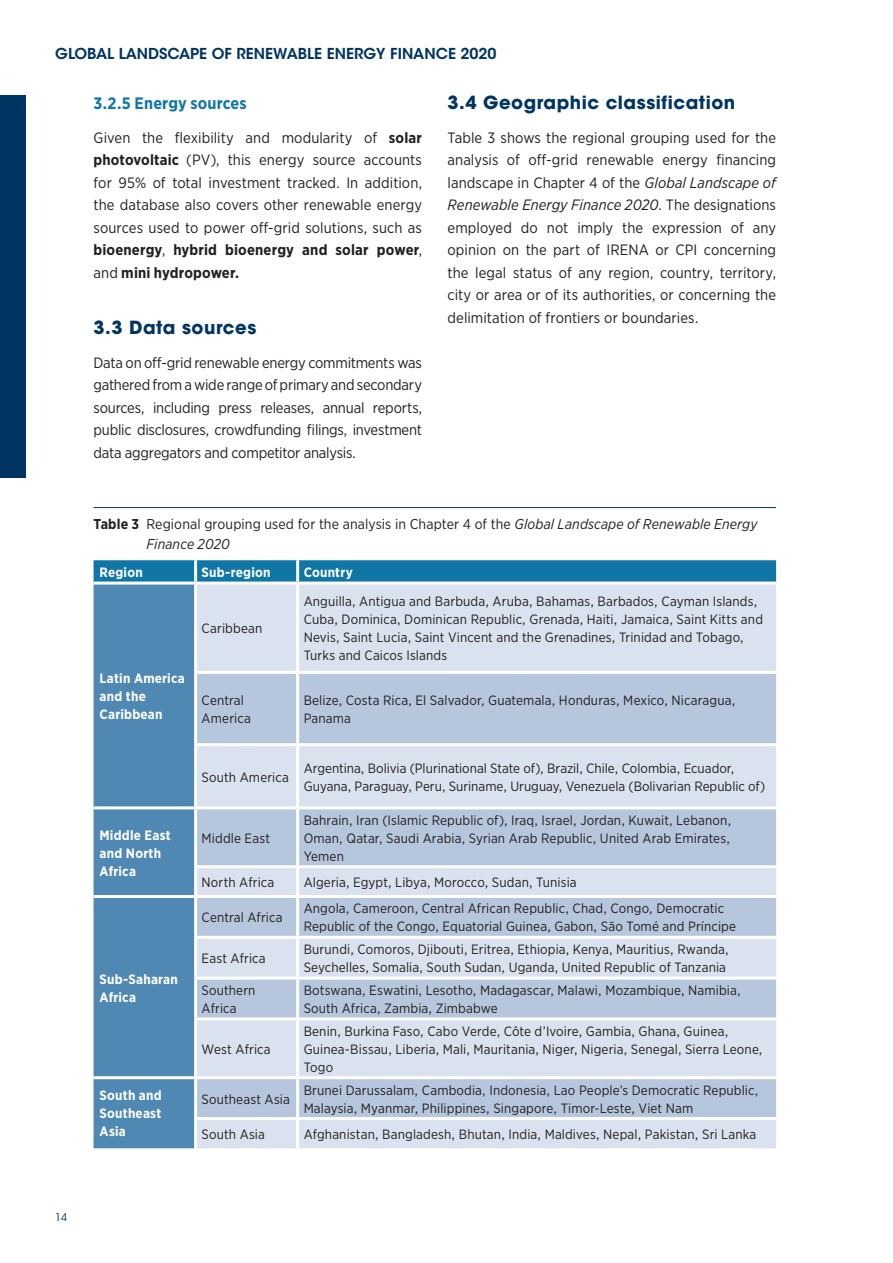
<style>
.page{position:relative;width:893px;height:1263px;background:#fff}
.page>*{position:absolute;margin:0;border:0;box-sizing:border-box;transform-origin:0 0}
._2_SubHeadline{font:700 18px "ITC Avant Garde Std";letter-spacing:.03em;color:#003562}
._3_SubHeadline{font:700 16.5px "Gotham Narrow";letter-spacing:.005em;color:#0f76a6}
._01_Body{font:15px/22.5px "Gotham Narrow";color:#231f20;text-align:justify}
.t1{font:600 15px "ITC Avant Garde Std";color:#003562}
.Figures_Tables{font:14.25px/20.2px "Gotham Narrow";letter-spacing:.005em;color:#231f20}
.Tables_Text{font:13.5px/18px "Gotham Narrow";letter-spacing:.01em;color:#231f20}
.Tables_Text-2{font:700 13.5px/18px "Gotham Narrow";letter-spacing:.015em;color:#fff}
.t2{font:10.5px "ITC Avant Garde Std";color:#003562}
.s1{font-weight:700}
.s2{font-style:italic}
</style>
<div class="page">
<div style="left:0;top:96px;width:26px;height:382px;background:#003562"></div>
<div style="left:94px;top:560px;width:682px;height:21px;background:#0f76a6"></div>
<div style="left:94px;top:584px;width:100px;height:564px;background:#4e88b3"></div>
<div style="left:197px;top:584px;width:579px;height:564px;background:#d9e2ee"></div>
<svg style="left:197px;top:674px;width:579px;height:443px;fill:#b6c7dd"></svg>
<hr style="left:194px;top:560px;width:3px;height:21px;background:#fff">
<hr style="left:296px;top:560px;width:3px;height:21px;background:#fff">
<hr style="left:296px;top:584px;width:3px;height:87px;background:#fff">
<hr style="left:194px;top:671px;width:104px;height:3px;background:#fff">
<hr style="left:298px;top:671px;width:478px;height:3px;background:#fff">
<hr style="left:296px;top:674px;width:3px;height:69px;background:#fff">
<hr style="left:194px;top:743px;width:104px;height:3px;background:#fff">
<hr style="left:298px;top:743px;width:478px;height:3px;background:#fff">
<hr style="left:296px;top:746px;width:3px;height:60px;background:#fff">
<hr style="left:94px;top:806px;width:102px;height:3px;background:#fff">
<hr style="left:196px;top:806px;width:102px;height:3px;background:#fff">
<hr style="left:298px;top:806px;width:478px;height:3px;background:#fff">
<hr style="left:296px;top:809px;width:3px;height:56px;background:#fff">
<hr style="left:194px;top:865px;width:104px;height:3px;background:#fff">
<hr style="left:298px;top:865px;width:478px;height:3px;background:#fff">
<hr style="left:296px;top:868px;width:3px;height:27px;background:#fff">
<hr style="left:94px;top:895px;width:102px;height:3px;background:#fff">
<hr style="left:196px;top:895px;width:102px;height:3px;background:#fff">
<hr style="left:298px;top:895px;width:478px;height:3px;background:#fff">
<hr style="left:296px;top:898px;width:3px;height:38px;background:#fff">
<hr style="left:194px;top:936px;width:104px;height:3px;background:#fff">
<hr style="left:298px;top:936px;width:478px;height:3px;background:#fff">
<hr style="left:296px;top:939px;width:3px;height:37px;background:#fff">
<hr style="left:194px;top:976px;width:104px;height:3px;background:#fff">
<hr style="left:298px;top:976px;width:478px;height:3px;background:#fff">
<hr style="left:296px;top:979px;width:3px;height:38px;background:#fff">
<hr style="left:194px;top:1017px;width:104px;height:3px;background:#fff">
<hr style="left:298px;top:1017px;width:478px;height:3px;background:#fff">
<hr style="left:296px;top:1020px;width:3px;height:56px;background:#fff">
<hr style="left:94px;top:1076px;width:102px;height:3px;background:#fff">
<hr style="left:196px;top:1076px;width:102px;height:3px;background:#fff">
<hr style="left:298px;top:1076px;width:478px;height:3px;background:#fff">
<hr style="left:296px;top:1079px;width:3px;height:38px;background:#fff">
<hr style="left:194px;top:1117px;width:104px;height:3px;background:#fff">
<hr style="left:298px;top:1117px;width:478px;height:3px;background:#fff">
<hr style="left:296px;top:1120px;width:3px;height:28px;background:#fff">
<hr style="left:94px;top:507px;width:682px;height:1px;background:#003562">
<p class="t1" style="left:55px;top:44px;width:443px">GLOBAL LANDSCAPE OF RENEWABLE ENERGY FINANCE 2020</p>
<p class="_3_SubHeadline" style="left:94px;top:92px;width:155px">3.2.5 Energy sources</p>
<p class="_01_Body" style="left:94px;top:126px;width:330px">Given the flexibility and modularity of <span class="s1">solar photovoltaic</span> (PV), this energy source accounts for 95% of total investment tracked. In addition, the database also covers other renewable energy sources used to power off-grid solutions, such as <span class="s1">bioenergy</span>, <span class="s1">hybrid bioenergy and solar power</span>, and <span class="s1">mini hydropower.</span></p>
<p class="_2_SubHeadline" style="left:448px;top:91px;width:289px">3.4 Geographic classification</p>
<p class="_01_Body" style="left:448px;top:126px;width:330px">Table 3 shows the regional grouping used for the analysis of off-grid renewable energy financing landscape in Chapter 4 of the <span class="s2">Global Landscape of Renewable Energy Finance 2020</span>. The designations employed do not imply the expression of any opinion on the part of IRENA or CPI concerning the legal status of any region, country, territory, city or area or of its authorities, or concerning the delimitation of frontiers or boundaries.</p>
<p class="_2_SubHeadline" style="left:94px;top:316px;width:164px">3.3 Data sources</p>
<p class="_01_Body" style="left:94px;top:351px;width:330px">Data on off-grid renewable energy commitments was gathered from a wide range of primary and secondary sources, including press releases, annual reports, public disclosures, crowdfunding filings, investment data aggregators and competitor analysis.</p>
<p class="Figures_Tables" style="left:146px;top:513px;width:613px;text-indent:-53px"><span class="s1">Table 3</span> Regional grouping used for the analysis in Chapter 4 of the <span class="s2">Global Landscape of Renewable Energy<br>Finance 2020</span></p>
<p class="Tables_Text-2" style="left:100px;top:563px;width:45px">Region</p>
<p class="Tables_Text-2" style="left:202px;top:563px;width:70px">Sub-region</p>
<p class="Tables_Text-2" style="left:304px;top:563px;width:51px">Country</p>
<p class="Tables_Text-2" style="left:100px;top:669px;width:87px">Latin America and the<br>Caribbean</p>
<p class="Tables_Text" style="left:202px;top:619px;width:62px">Caribbean</p>
<p class="Tables_Text" style="left:304px;top:592px;width:461px">Anguilla, Antigua and Barbuda, Aruba, Bahamas, Barbados, Cayman Islands, Cuba, Dominica, Dominican Republic, Grenada, Haiti, Jamaica, Saint Kitts and Nevis, Saint Lucia, Saint Vincent and the Grenadines, Trinidad and Tobago, Turks and Caicos Islands</p>
<p class="Tables_Text" style="left:202px;top:691px;width:51px">Central<br>America</p>
<p class="Tables_Text" style="left:304px;top:691px;width:433px">Belize, Costa Rica, El Salvador, Guatemala, Honduras, Mexico, Nicaragua,<br>Panama</p>
<p class="Tables_Text" style="left:202px;top:768px;width:89px">South America</p>
<p class="Tables_Text" style="left:304px;top:759px;width:463px">Argentina, Bolivia (Plurinational State of), Brazil, Chile, Colombia, Ecuador,<br>Guyana, Paraguay, Peru, Suriname, Uruguay, Venezuela (Bolivarian Republic of)</p>
<p class="Tables_Text" style="left:304px;top:811px;width:429px;text-align:justify">Bahrain, Iran (Islamic Republic of), Iraq, Israel, Jordan, Kuwait, Lebanon, Oman, Qatar, Saudi Arabia, Syrian Arab Republic, United Arab Emirates, Yemen</p>
<p class="Tables_Text-2" style="left:100px;top:826px;width:73px">Middle East and North<br>Africa</p>
<p class="Tables_Text" style="left:202px;top:829px;width:70px">Middle East</p>
<p class="Tables_Text" style="left:202px;top:873px;width:74px">North Africa</p>
<p class="Tables_Text" style="left:304px;top:873px;width:274px">Algeria, Egypt, Libya, Morocco, Sudan, Tunisia</p>
<p class="Tables_Text-2" style="left:100px;top:970px;width:80px">Sub-Saharan<br>Africa</p>
<p class="Tables_Text" style="left:202px;top:908px;width:83px">Central Africa</p>
<p class="Tables_Text" style="left:304px;top:899px;width:434px">Angola, Cameroon, Central African Republic, Chad, Congo, Democratic<br>Republic of the Congo, Equatorial Guinea, Gabon, São Tomé and Príncipe</p>
<p class="Tables_Text" style="left:202px;top:949px;width:66px">East Africa</p>
<p class="Tables_Text" style="left:304px;top:940px;width:427px">Burundi, Comoros, Djibouti, Eritrea, Ethiopia, Kenya, Mauritius, Rwanda,<br>Seychelles, Somalia, South Sudan, Uganda, United Republic of Tanzania</p>
<p class="Tables_Text" style="left:202px;top:981px;width:55px">Southern<br>Africa</p>
<p class="Tables_Text" style="left:304px;top:981px;width:438px">Botswana, Eswatini, Lesotho, Madagascar, Malawi, Mozambique, Namibia,<br>South Africa, Zambia, Zimbabwe</p>
<p class="Tables_Text" style="left:202px;top:1040px;width:71px">West Africa</p>
<p class="Tables_Text" style="left:304px;top:1022px;width:460px">Benin, Burkina Faso, Cabo Verde, Côte d’Ivoire, Gambia, Ghana, Guinea,<br>Guinea-Bissau, Liberia, Mali, Mauritania, Niger, Nigeria, Senegal, Sierra Leone,<br>Togo</p>
<p class="t2" style="left:55px;top:1211px;width:14px">14</p>
<p class="Tables_Text-2" style="left:100px;top:1086px;width:64px;text-align:justify">South and Southeast Asia</p>
<p class="Tables_Text" style="left:202px;top:1089px;width:90px">Southeast Asia</p>
<p class="Tables_Text" style="left:304px;top:1080px;width:456px">Brunei Darussalam, Cambodia, Indonesia, Lao People’s Democratic Republic,<br>Malaysia, Myanmar, Philippines, Singapore, Timor-Leste, Viet Nam</p>
<p class="Tables_Text" style="left:202px;top:1125px;width:65px">South Asia</p>
<p class="Tables_Text" style="left:304px;top:1125px;width:454px">Afghanistan, Bangladesh, Bhutan, India, Maldives, Nepal, Pakistan, Sri Lanka</p>
</div>
